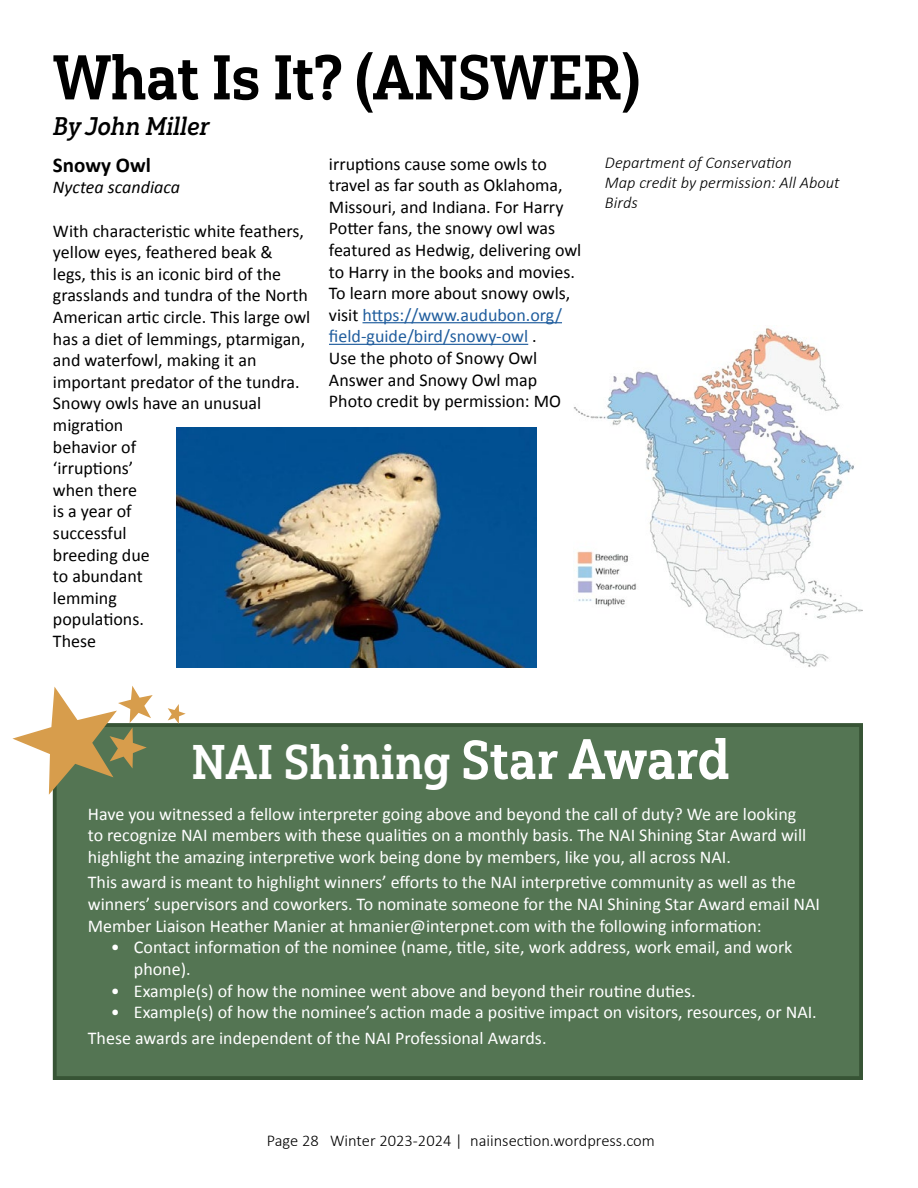
<style>
.page{position:relative;width:918px;height:1188px;background:#fff}
.page>*{position:absolute;margin:0;border:0;box-sizing:border-box;transform-origin:0 0}
.t1{font:63px "Yorkten Slab Con Bol";letter-spacing:-.01em;color:#000}
.t2{font:48.6px "Yorkten Slab Con Bol";color:#fff}
.t3{font:25.5px "Yorkten Slab Con Dem It";color:#000}
.t4{font:700 21px "Calibri";color:#000}
.t5{font:18px/21.6px "Calibri";color:#fff}
.t6{font:18px/21.6px "Calibri";color:#000}
.t7{font:italic 18px "Calibri";color:#000}
.t8{font:italic 300 16.5px/19.8px "Calibri";color:#000}
.t9{font:300 16.5px "Calibri";color:#000}
.s1{color:#215e9e}
.s2{font-size:54.75px}
.s3{font-size:57px}
</style>
<div class="page">
<div style="left:53px;top:723px;width:810px;height:357px;background:#547553;border:4px solid #375435"></div>
<svg style="left:12px;top:686px;width:141px;height:109px"></svg>
<svg style="left:168px;top:704px;width:18px;height:20px"></svg>
<hr style="left:363px;top:322px;width:199px;height:1px;background:#215e9e">
<hr style="left:329px;top:344px;width:199px;height:1px;background:#215e9e">
<img style="left:574px;top:328px;width:289px;height:339px">
<img style="left:177px;top:428px;width:359px;height:239px">
<h1 class="t1" style="left:53px;top:39px;width:589px">What Is It? (ANSWER)</h1>
<h3 class="t3" style="left:53px;top:111px;width:158px">By John Miller</h3>
<p class="t4" style="left:53px;top:150px;width:99px">Snowy Owl</p>
<p class="t7" style="left:53px;top:175px;width:129px">Nyctea scandiaca</p>
<p class="t6" style="left:53px;top:219px;width:259px">With characteristic white feathers, yellow eyes, feathered beak &amp;<br>legs, this is an iconic bird of the grasslands and tundra of the North<br>American artic circle. This large owl has a diet of lemmings, ptarmigan, and waterfowl, making it an important predator of the tundra.<br>Snowy owls have an unusual migration<br>behavior of<br>‘irruptions’<br>when there<br>is a year of<br>successful<br>breeding due<br>to abundant<br>lemming<br>populations.<br>These</p>
<p class="t6" style="left:329px;top:152px;width:254px">irruptions cause some owls to travel as far south as Oklahoma,<br>Missouri, and Indiana. For Harry<br>Potter fans, the snowy owl was featured as Hedwig, delivering owl to Harry in the books and movies.<br>To learn more about snowy owls, visit <span class="s1">https://www.audubon.org/ field-guide/bird/snowy-owl</span> .<br>Use the photo of Snowy Owl<br>Answer and Snowy Owl map<br>Photo credit by permission: MO</p>
<p class="t8" style="left:605px;top:153px;width:236px">Department of Conservation<br>Map credit by permission: All About<br>Birds</p>
<h2 class="t2" style="left:191px;top:732px;width:540px">NAI Shining <span class="s2">Star</span> <span class="s3">Award</span></h2>
<p class="t5" style="left:88px;top:802px;width:720px">Have you witnessed a fellow interpreter going above and beyond the call of duty? We are looking to recognize NAI members with these qualities on a monthly basis. The NAI Shining Star Award will highlight the amazing interpretive work being done by members, like you, all across NAI.</p>
<p class="t5" style="left:88px;top:871px;width:734px">This award is meant to highlight winners’ efforts to the NAI interpretive community as well as the winners’ supervisors and coworkers. To nominate someone for the NAI Shining Star Award email NAI<br>Member Liaison Heather Manier at hmanier@interpnet.com with the following information:</p>
<p class="t5" style="left:134px;top:936px;width:660px;text-indent:-23px">• Contact information of the nominee (name, title, site, work address, work email, and work phone).</p>
<p class="t5" style="left:111px;top:979px;width:586px">• Example(s) of how the nominee went above and beyond their routine duties.</p>
<p class="t5" style="left:88px;top:999px;width:731px;line-height:25.7px;text-indent:23px">• Example(s) of how the nominee’s action made a positive impact on visitors, resources, or NAI.<br>These awards are independent of the NAI Professional Awards.</p>
<p class="t9" style="left:267px;top:1131px;width:390px">Page 28 Winter 2023-2024 | naiinsection.wordpress.com</p>
</div>
